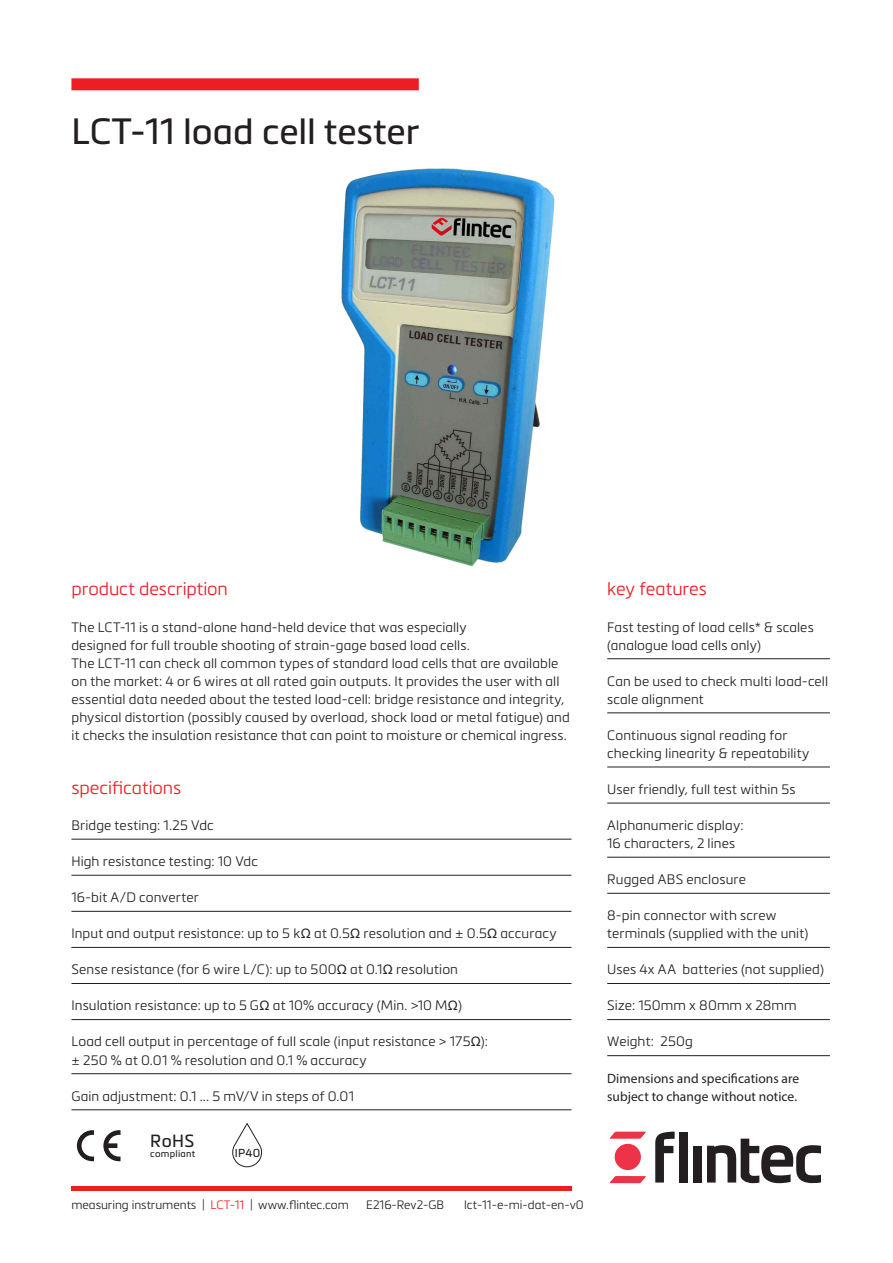
<style>
.page{position:relative;width:893px;height:1263px;background:#fff}
.page>*{position:absolute;margin:0;border:0;box-sizing:border-box;transform-origin:0 0}
.Heading{font:36px "Metronic Pro";color:#231f20}
.Subheading{font:300 18px "Metronic Pro";color:#ee1d23}
.t1{font:17.4px "Metronic Pro";color:#231f20}
.List{font:300 13.5px/18px "Metronic Pro";letter-spacing:.01em;color:#231f20}
.Paragraph{font:300 13.5px/18px "Metronic Pro";letter-spacing:.01em;color:#231f20}
.Paragraph-2{font:13.5px/18px "Myriad Pro";letter-spacing:.005em;color:#231f20}
.t2{font:300 12px "Metronic Pro";color:#231f20}
.t3{font:11.4px "Metronic Pro";color:#231f20}
.t4{font:9.45px "Metronic Pro";letter-spacing:.025em;color:#231f20}
.s1{font-family:"Acumin Pro";font-weight:400}
.s2{color:#ee1d23}
</style>
<div class="page">
<svg style="left:655px;top:1132px;width:20px;height:50px"></svg>
<div style="left:679px;top:1131px;width:9px;height:51px;background:#231f20"></div>
<div style="left:693px;top:1146px;width:9px;height:36px;background:#231f20"></div>
<svg style="left:707px;top:1138px;width:114px;height:45px"></svg>
<svg style="left:610px;top:1131px;width:36px;height:52px"></svg>
<div style="left:71px;top:1186px;width:500px;height:5px;background:#ee1d23"></div>
<svg style="left:103px;top:1130px;width:18px;height:31px"></svg>
<svg style="left:77px;top:1130px;width:17px;height:31px"></svg>
<svg style="left:232px;top:1123px;width:30px;height:44px"></svg>
<img style="left:341px;top:168px;width:214px;height:399px">
<div style="left:71px;top:78px;width:348px;height:12px;background:#ee1d23"></div>
<hr style="left:71px;top:839px;width:500px;height:1px;background:#231f20">
<hr style="left:71px;top:875px;width:500px;height:1px;background:#231f20">
<hr style="left:71px;top:911px;width:500px;height:1px;background:#231f20">
<hr style="left:71px;top:947px;width:500px;height:1px;background:#231f20">
<hr style="left:71px;top:983px;width:500px;height:1px;background:#231f20">
<hr style="left:71px;top:1019px;width:500px;height:1px;background:#231f20">
<hr style="left:71px;top:1073px;width:500px;height:1px;background:#231f20">
<hr style="left:71px;top:1109px;width:500px;height:1px;background:#231f20">
<hr style="left:607px;top:658px;width:223px;height:1px;background:#231f20">
<hr style="left:607px;top:713px;width:223px;height:1px;background:#231f20">
<hr style="left:607px;top:767px;width:223px;height:1px;background:#231f20">
<hr style="left:607px;top:803px;width:223px;height:1px;background:#231f20">
<hr style="left:607px;top:857px;width:223px;height:1px;background:#231f20">
<hr style="left:607px;top:893px;width:223px;height:1px;background:#231f20">
<hr style="left:607px;top:947px;width:223px;height:1px;background:#231f20">
<hr style="left:607px;top:983px;width:223px;height:1px;background:#231f20">
<hr style="left:607px;top:1019px;width:223px;height:1px;background:#231f20">
<hr style="left:607px;top:1055px;width:223px;height:1px;background:#231f20">
<p class="Heading" style="left:71px;top:106px;width:350px">LCT-11 load cell tester</p>
<p class="Subheading" style="left:71px;top:577px;width:158px">product description</p>
<p class="Paragraph" style="left:71px;top:617px;width:397px">The LCT-11 is a stand-alone hand-held device that was especially</p>
<p class="Paragraph" style="left:71px;top:635px;width:400px">designed for full trouble shooting of strain-gage based load cells.</p>
<p class="Paragraph" style="left:71px;top:653px;width:500px">The LCT-11 can check all common types of standard load cells that are available on the market: 4 or 6 wires at all rated gain outputs. It provides the user with all essential data needed about the tested load-cell: bridge resistance and integrity, physical distortion (possibly caused by overload, shock load or metal fatigue) and it checks the insulation resistance that can point to moisture or chemical ingress.</p>
<p class="Subheading" style="left:71px;top:775px;width:111px">specifications</p>
<p class="List" style="left:71px;top:816px;width:144px">Bridge testing: 1.25 Vdc</p>
<p class="List" style="left:71px;top:852px;width:188px">High resistance testing: 10 Vdc</p>
<p class="List" style="left:71px;top:888px;width:129px">16-bit A/D converter</p>
<p class="List" style="left:71px;top:924px;width:487px">Input and output resistance: up to 5 k<span class="s1">Ω</span> at 0.5<span class="s1">Ω</span> resolution and ± 0.5<span class="s1">Ω</span> accuracy</p>
<p class="List" style="left:71px;top:960px;width:388px">Sense resistance (for 6 wire L/C): up to 500<span class="s1">Ω</span> at 0.1<span class="s1">Ω</span> resolution</p>
<p class="List" style="left:71px;top:996px;width:392px">Insulation resistance: up to 5 G<span class="s1">Ω</span> at 10% accuracy (Min. &gt;10 M<span class="s1">Ω</span>)</p>
<p class="List" style="left:71px;top:1032px;width:418px">Load cell output in percentage of full scale (input resistance &gt; 175<span class="s1">Ω</span>): ± 250 % at 0.01 % resolution and 0.1 % accuracy</p>
<p class="List" style="left:71px;top:1086px;width:284px">Gain adjustment: 0.1 ... 5 mV/V in steps of 0.01</p>
<p class="t1" style="left:150px;top:1128px;width:46px">RoHS</p>
<p class="t4" style="left:150px;top:1147px;width:46px">compliant</p>
<p class="t3" style="left:235px;top:1145px;width:27px">IP40</p>
<p class="t2" style="left:71px;top:1196px;width:279px">measuring instruments | <span class="s2">LCT-11</span> | www.flintec.com</p>
<p class="t2" style="left:366px;top:1196px;width:79px">E216-Rev2-GB</p>
<p class="t2" style="left:464px;top:1196px;width:121px">lct-11-e-mi-dat-en-v0</p>
<p class="Subheading" style="left:607px;top:577px;width:101px">key features</p>
<p class="List" style="left:607px;top:617px;width:208px">Fast testing of load cells* &amp; scales (analogue load cells only)</p>
<p class="List" style="left:607px;top:671px;width:222px">Can be used to check multi load-cell scale alignment</p>
<p class="List" style="left:607px;top:725px;width:204px">Continuous signal reading for checking linearity &amp; repeatability</p>
<p class="List" style="left:607px;top:779px;width:190px">User friendly, full test within 5s</p>
<p class="List" style="left:607px;top:816px;width:138px">Alphanumeric display:<br>16 characters, 2 lines</p>
<p class="List" style="left:607px;top:870px;width:140px">Rugged ABS enclosure</p>
<p class="List" style="left:607px;top:906px;width:203px">8-pin connector with screw terminals (supplied with the unit)</p>
<p class="List" style="left:607px;top:960px;width:218px">Uses 4x AA batteries (not supplied)</p>
<p class="List" style="left:607px;top:996px;width:191px">Size: 150mm x 80mm x 28mm</p>
<p class="List" style="left:607px;top:1032px;width:87px">Weight: 250g</p>
<p class="Paragraph-2" style="left:607px;top:1069px;width:194px">Dimensions and specifications are subject to change without notice.</p>
</div>
